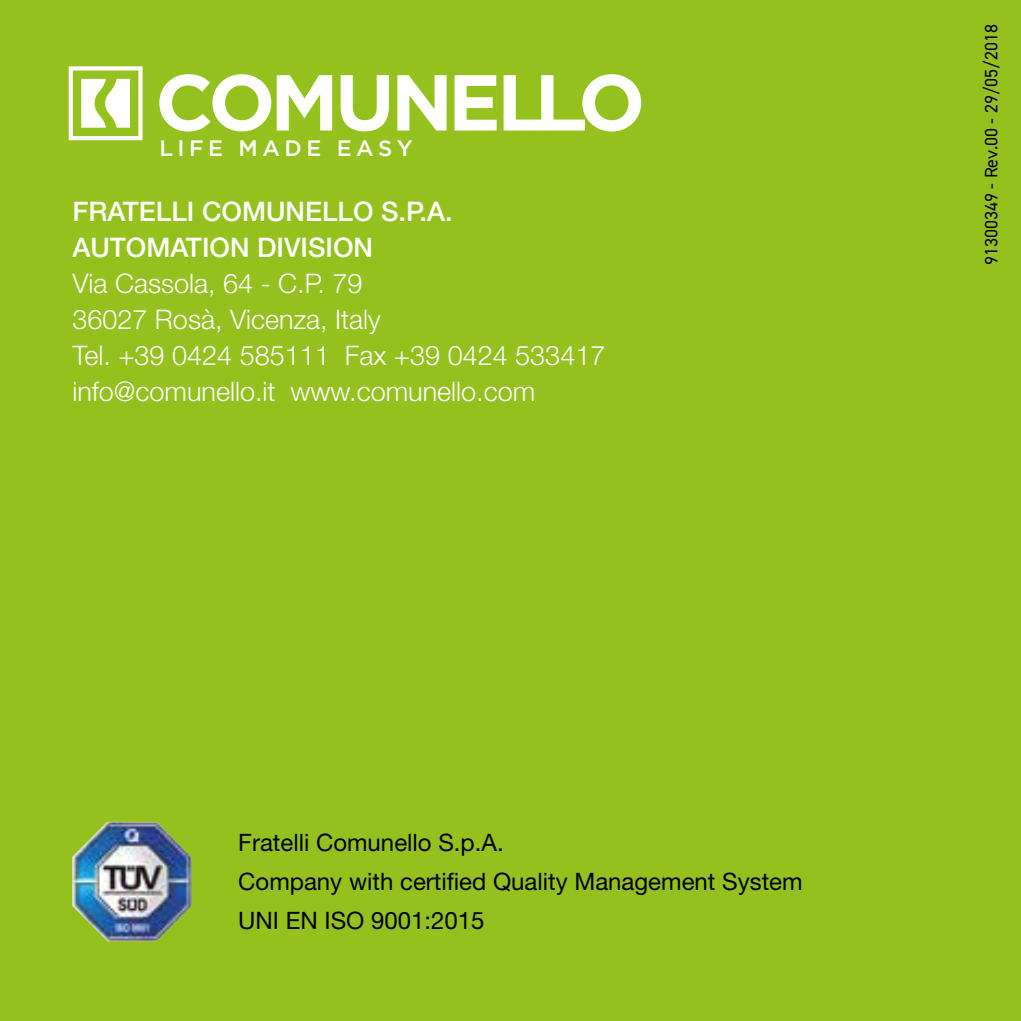
<style>
.page{position:relative;width:1021px;height:1021px;background:#fff}
.page>*{position:absolute;margin:0;border:0;box-sizing:border-box;transform-origin:0 0}
.t1{font:300 27px/36px "Helvetica Neue LT Std";color:#fff}
.t2{font:500 27px/36px "Helvetica Neue LT Std";color:#fff}
.t3{font:24px/39px "Helvetica Neue LT Std";color:#000}
.t4{font:500 22.2px "Gotham";letter-spacing:.2em;color:#fff}
.t5{font:18px "DIN2014";color:#000}
</style>
<div class="page">
<div style="left:0;top:0;width:1020px;height:1020px;background:#95c11f"></div>
<svg style="left:159px;top:74px;width:112px;height:57px"></svg>
<svg style="left:277px;top:75px;width:55px;height:55px"></svg>
<svg style="left:340px;top:75px;width:49px;height:56px"></svg>
<svg style="left:397px;top:75px;width:49px;height:55px"></svg>
<svg style="left:454px;top:75px;width:42px;height:55px"></svg>
<svg style="left:503px;top:74px;width:138px;height:57px"></svg>
<svg style="left:69px;top:66px;width:73px;height:74px"></svg>
<img style="left:72px;top:821px;width:119px;height:120px">
<p class="t4" style="left:159px;top:136px;width:255px">LIFE MADE EASY</p>
<p class="t2" style="left:72px;top:193px;width:382px">FRATELLI COMUNELLO S.P.A.<br>AUTOMATION DIVISION</p>
<p class="t1" style="left:72px;top:265px;width:534px">Via Cassola, 64 - C.P. 79<br>36027 Rosà, Vicenza, Italy<br>Tel. +39 0424 585111 Fax +39 0424 533417 info@comunello.it www.comunello.com</p>
<p class="t3" style="left:238px;top:822px;width:566px">Fratelli Comunello S.p.A.<br>Company with certified Quality Management System<br>UNI EN ISO 9001:2015</p>
<p class="t5" style="left:980px;top:265px;width:243px;rotate:-90deg">91300349 - Rev.00 - 29/05/2018</p>
</div>
